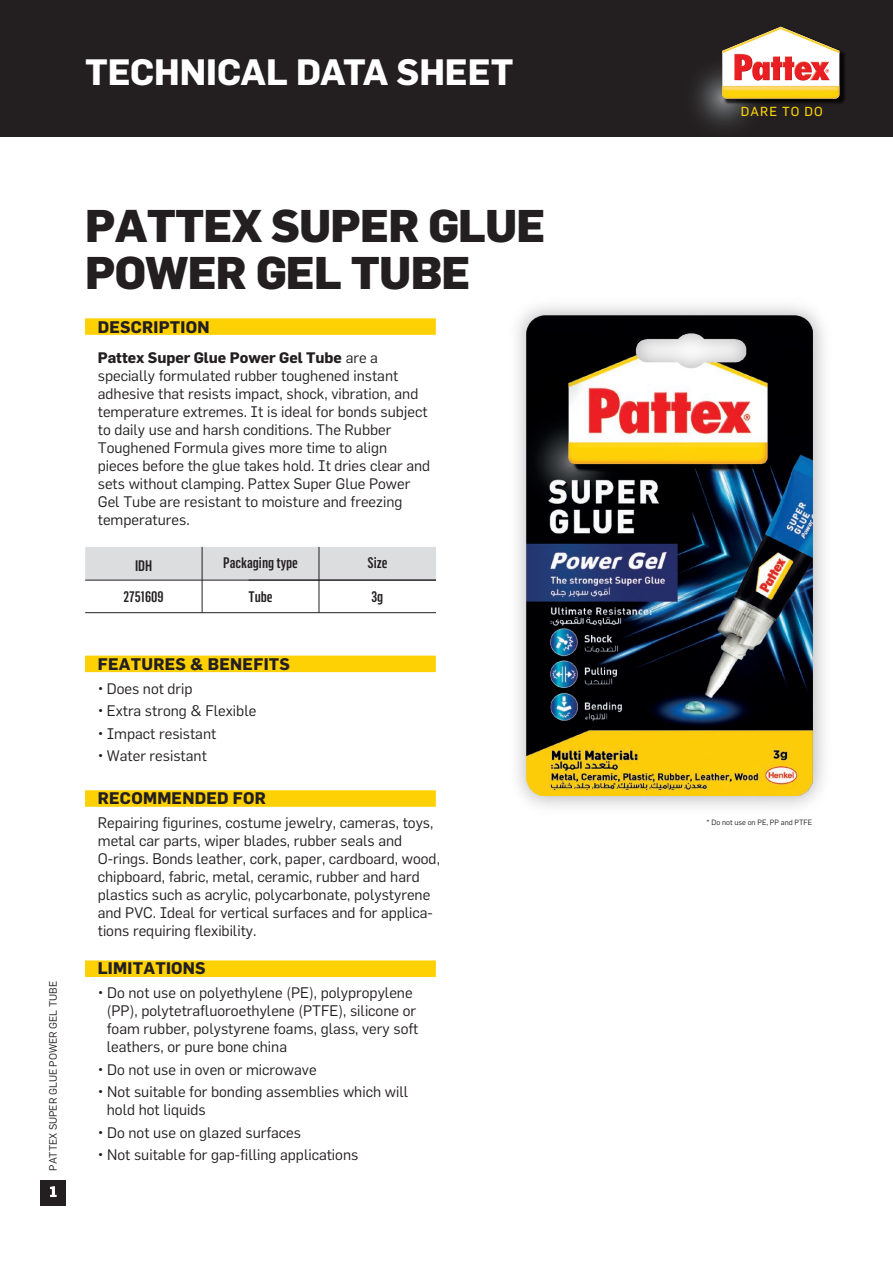
<style>
.page{position:relative;width:893px;height:1263px;background:#fff}
.page>*{position:absolute;margin:0;border:0;box-sizing:border-box;transform-origin:0 0}
.t1{font:800 45px/46.5px "Flama";letter-spacing:-.02em;color:#231f20}
.t2{font:700 36px "Flama";color:#fff}
.t3{font:700 16.5px "Flama";letter-spacing:.015em;color:#231f20}
.t4{font:15px/18px "Flama";color:#231f20}
.t5{font:500 15px/31.2px "Flama Condensed";color:#231f20;text-align:center}
.t6{font:12.9px "Flama Basic";letter-spacing:.085em;color:#fed304}
.t7{font:10.5px "Flama";color:#231f20}
.t8{font:7.5px "Flama";color:#231f20}
.t9{font:500 6px "DIN";color:#231f20}
.s1{font-weight:700}
</style>
<div class="page">
<div style="left:0;top:0;width:893px;height:136px;background:#231f20"></div>
<div style="left:85px;top:318px;width:351px;height:17px;background:#fed105"></div>
<div style="left:85px;top:960px;width:351px;height:17px;background:#fed105"></div>
<div style="left:40px;top:1180px;width:25px;height:25px;background:#231f20"></div>
<svg style="left:50px;top:1186px;width:7px;height:11px"></svg>
<div style="left:85px;top:790px;width:351px;height:17px;background:#fed105"></div>
<img style="left:517px;top:305px;width:307px;height:502px">
<img style="left:526px;top:315px;width:286px;height:481px">
<div style="left:85px;top:547px;width:351px;height:33px;background:#dcdddf"></div>
<hr style="left:85px;top:580px;width:351px;height:1px;background:#231f20">
<hr style="left:85px;top:612px;width:351px;height:1px;background:#231f20">
<hr style="left:202px;top:547px;width:1px;height:66px;background:#231f20">
<hr style="left:319px;top:547px;width:1px;height:66px;background:#231f20">
<svg style="left:695px;top:68px;width:57px;height:59px"></svg>
<img style="left:723px;top:50px;width:122px;height:56px">
<svg style="left:722px;top:27px;width:117px;height:72px"></svg>
<div style="left:85px;top:656px;width:351px;height:16px;background:#fed105"></div>
<h2 class="t2" style="left:85px;top:46px;width:430px">TECHNICAL DATA SHEET</h2>
<p class="t7" style="left:47px;top:1171px;width:191px;rotate:-90deg">PATTEX SUPER GLUE POWER GEL TUBE</p>
<h1 class="t1" style="left:85px;top:201px;width:462px">PATTEX SUPER GLUE<br>POWER GEL TUBE</h1>
<p class="t3" style="left:98px;top:315px;width:113px">DESCRIPTION</p>
<p class="t4" style="left:98px;top:348px;width:334px"><span class="s1">Pattex Super Glue Power Gel Tube</span> are a specially formulated rubber toughened instant adhesive that resists impact, shock, vibration, and temperature extremes. It is ideal for bonds subject to daily use and harsh conditions. The Rubber Toughened Formula gives more time to align pieces before the glue takes hold. It dries clear and sets without clamping. Pattex Super Glue Power Gel Tube are resistant to moisture and freezing temperatures.</p>
<p class="t5" style="left:124px;top:549px;width:42px">IDH<br>2751609</p>
<p class="t5" style="left:223px;top:546px;width:76px">Packaging type</p>
<p class="t5" style="left:248px;top:580px;width:26px">Tube</p>
<p class="t3" style="left:98px;top:652px;width:194px">FEATURES &amp; BENEFITS</p>
<p class="t4" style="left:98px;top:679px;width:96px">• Does not drip</p>
<p class="t4" style="left:98px;top:702px;width:160px">• Extra strong &amp; Flexible</p>
<p class="t4" style="left:98px;top:724px;width:120px">• Impact resistant</p>
<p class="t4" style="left:98px;top:747px;width:111px">• Water resistant</p>
<p class="t5" style="left:367px;top:546px;width:21px">Size</p>
<p class="t5" style="left:371px;top:580px;width:13px">3g</p>
<p class="t3" style="left:98px;top:786px;width:170px">RECOMMENDED FOR</p>
<p class="t4" style="left:98px;top:814px;width:344px">Repairing figurines, costume jewelry, cameras, toys, metal car parts, wiper blades, rubber seals and O-rings. Bonds leather, cork, paper, cardboard, wood, chipboard, fabric, metal, ceramic, rubber and hard plastics such as acrylic, polycarbonate, polystyrene and PVC. Ideal for vertical surfaces and for applica&shy;tions requiring flexibility.</p>
<p class="t3" style="left:98px;top:956px;width:109px">LIMITATIONS</p>
<p class="t4" style="left:107px;top:983px;width:313px;text-indent:-9px">• Do not use on polyethylene (PE), polypropylene (PP), polytetrafluoroethylene (PTFE), silicone or foam rubber, polystyrene foams, glass, very soft leathers, or pure bone china</p>
<p class="t4" style="left:98px;top:1060px;width:220px">• Do not use in oven or microwave</p>
<p class="t4" style="left:107px;top:1082px;width:303px;text-indent:-9px">• Not suitable for bonding assemblies which will hold hot liquids</p>
<p class="t4" style="left:98px;top:1123px;width:205px">• Do not use on glazed surfaces</p>
<p class="t4" style="left:98px;top:1145px;width:262px">• Not suitable for gap-filling applications</p>
<p class="t6" style="left:741px;top:104px;width:83px">DARE TO DO</p>
<p class="t9" style="left:613px;top:781px;width:4px">*</p>
<p class="t9" style="left:651px;top:772px;width:4px">*</p>
<p class="t8" style="left:706px;top:818px;width:107px">* Do not use on PE, PP and PTFE</p>
</div>
